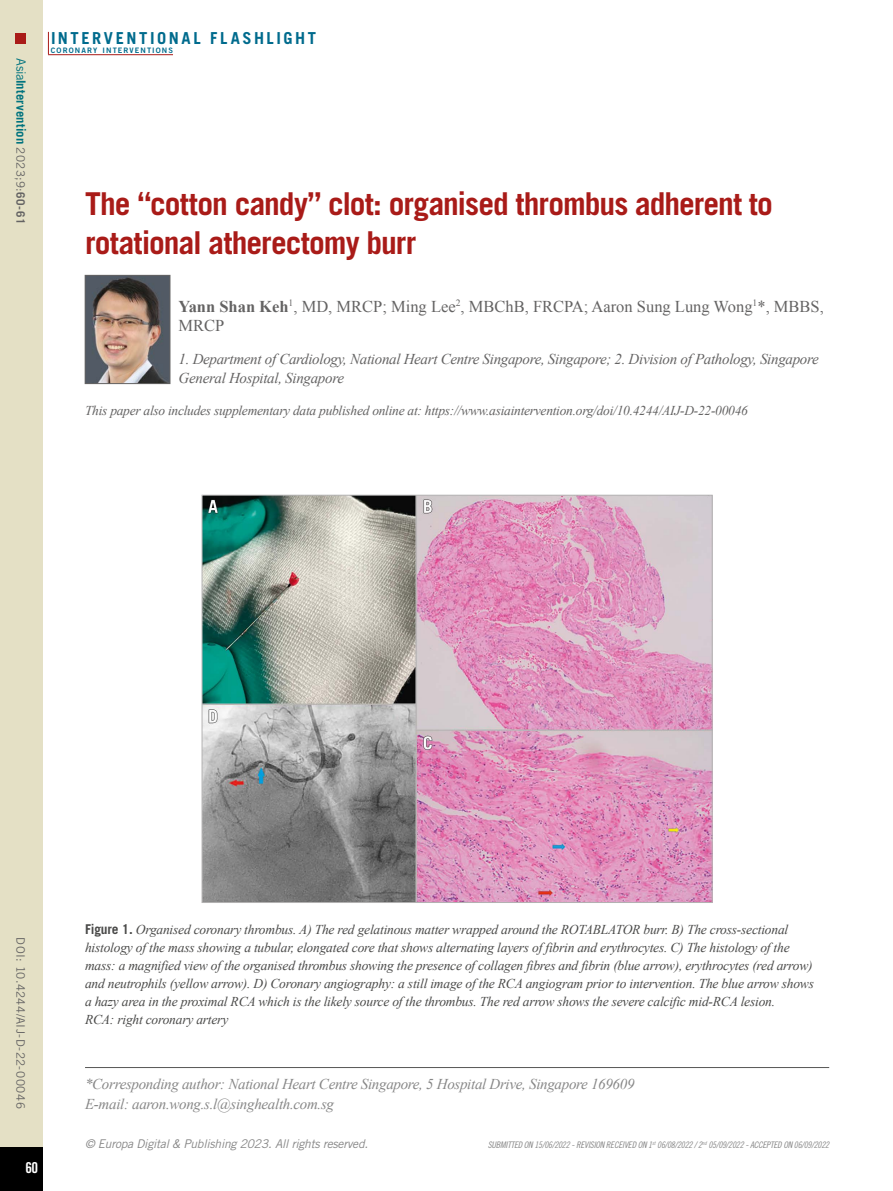
<style>
.page{position:relative;width:893px;height:1191px;background:#fff}
.page>*{position:absolute;margin:0;border:0;box-sizing:border-box;transform-origin:0 0}
.t1{font:700 31.5px/39px "Trade Gothic LT Std";letter-spacing:-.035em;color:#a91b18}
.t2{font:16.5px/19.5px "Times New Roman";color:#646363}
.t3{font:700 16.5px "Trade Gothic LT Std";letter-spacing:.16em;color:#006b8d}
.t4{font:italic 15px/19.5px "Times New Roman";letter-spacing:-.02em;color:#646363}
.t5{font:italic 15px/19.5px "Times New Roman";letter-spacing:-.02em;color:#878787}
.t6{font:15px "Trade Gothic LT Std Bd Cn 20";color:#fff}
.t7{font:italic 13.5px/18px "Times New Roman";letter-spacing:-.015em;color:#4a4a49}
.t8{font:italic 13.5px "Times New Roman";letter-spacing:-.02em;color:#646363}
.t9{font:700 12.75px "Trade Gothic LT Std";letter-spacing:.005em;color:#00737e}
.t10{font:italic 12px "Trade Gothic LT Std";letter-spacing:-.02em;color:#878787}
.t11{font:11.7px "Trade Gothic LT Std";letter-spacing:.035em;color:#646363}
.t12{font:9px "Trade Gothic LT Std Cn 18 Obl";letter-spacing:-.02em;color:#878787}
.t13{font:7.5px "Trade Gothic LT Std Bd 2";letter-spacing:.145em;color:#006b8d}
.s1{font-weight:400}
.s2{font-weight:400;font-size:11.7px;color:#646363}
.s3{font-size:11.7px;color:#646363}
.s4{font-weight:700}
.s5{font-family:"Trade Gothic LT Std";font-weight:700;font-style:normal}
</style>
<div class="page">
<div style="left:0;top:0;width:43px;height:1191px;background:#e4e0c5"></div>
<svg style="left:48px;top:32px;width:1px;height:22px"></svg>
<hr style="left:48px;top:54px;width:125px;height:1px;background:#a91b18">
<div style="left:0;top:1147px;width:43px;height:44px;background:#000"></div>
<div style="left:16px;top:34px;width:10px;height:10px;background:#a91b18"></div>
<hr style="left:85px;top:1067px;width:744px;height:1px;background:#575756">
<img style="left:87px;top:277px;width:81px;height:105px">
<div style="left:85px;top:275px;width:85px;height:109px;border:1px solid #646363"></div>
<img style="left:204px;top:497px;width:507px;height:404px">
<p class="t9" style="left:29px;top:58px;width:167px;rotate:90deg"><span class="s1">Asia</span>Intervention <span class="s2">2023;9:</span><span class="s3">60-61</span></p>
<p class="t3" style="left:51px;top:28px;width:266px">INTERVENTIONAL FLASHLIGHT</p>
<p class="t13" style="left:51px;top:45px;width:124px">CORONARY INTERVENTIONS</p>
<h1 class="t1" style="left:85px;top:183px;width:689px">The “cotton candy” clot: organised thrombus adherent to rotational atherectomy burr</h1>
<p class="t2" style="left:179px;top:296px;width:647px"><span class="s4">Yann Shan Keh</span><sup>1</sup>, MD, MRCP; Ming Lee<sup>2</sup>, MBChB, FRCPA; Aaron Sung Lung Wong<sup>1</sup>*, MBBS,<br>MRCP</p>
<p class="t4" style="left:179px;top:348px;width:642px">1. Department of Cardiology, National Heart Centre Singapore, Singapore; 2. Division of Pathology, Singapore<br>General Hospital, Singapore</p>
<p class="t8" style="left:85px;top:401px;width:664px">This paper also includes supplementary data published online at: https://www.asiaintervention.org/doi/10.4244/AIJ-D-22-00046</p>
<p class="t11" style="left:28px;top:937px;width:173px;rotate:90deg">DOI: 10.4244/AIJ-D-22-00046</p>
<p class="t6" style="left:25px;top:1158px;width:14px">60</p>
<p class="t7" style="left:85px;top:919px;width:730px"><span class="s5">Figure 1.</span> Organised coronary thrombus. A) The red gelatinous matter wrapped around the ROTABLATOR burr. B) The cross-sectional histology of the mass showing a tubular, elongated core that shows alternating layers of fibrin and erythrocytes. C) The histology of the mass: a magnified view of the organised thrombus showing the presence of collagen fibres and fibrin (blue arrow), erythrocytes (red arrow) and neutrophils (yellow arrow). D) Coronary angiography: a still image of the RCA angiogram prior to intervention. The blue arrow shows a hazy area in the proximal RCA which is the likely source of the thrombus. The red arrow shows the severe calcific mid-RCA lesion.<br>RCA: right coronary artery</p>
<p class="t5" style="left:85px;top:1074px;width:551px">*Corresponding author: National Heart Centre Singapore, 5 Hospital Drive, Singapore 169609<br>E-mail: aaron.wong.s.l@singhealth.com.sg</p>
<p class="t10" style="left:85px;top:1137px;width:285px">© Europa Digital &amp; Publishing 2023. All rights reserved.</p>
<p class="t12" style="left:488px;top:1139px;width:343px">SUBMITTED ON 15/06/2022 - REVISION RECEIVED ON 1<sup>st</sup> 06/08/2022 / 2<sup>nd</sup> 05/09/2022 - ACCEPTED ON 06/09/2022</p>
</div>
